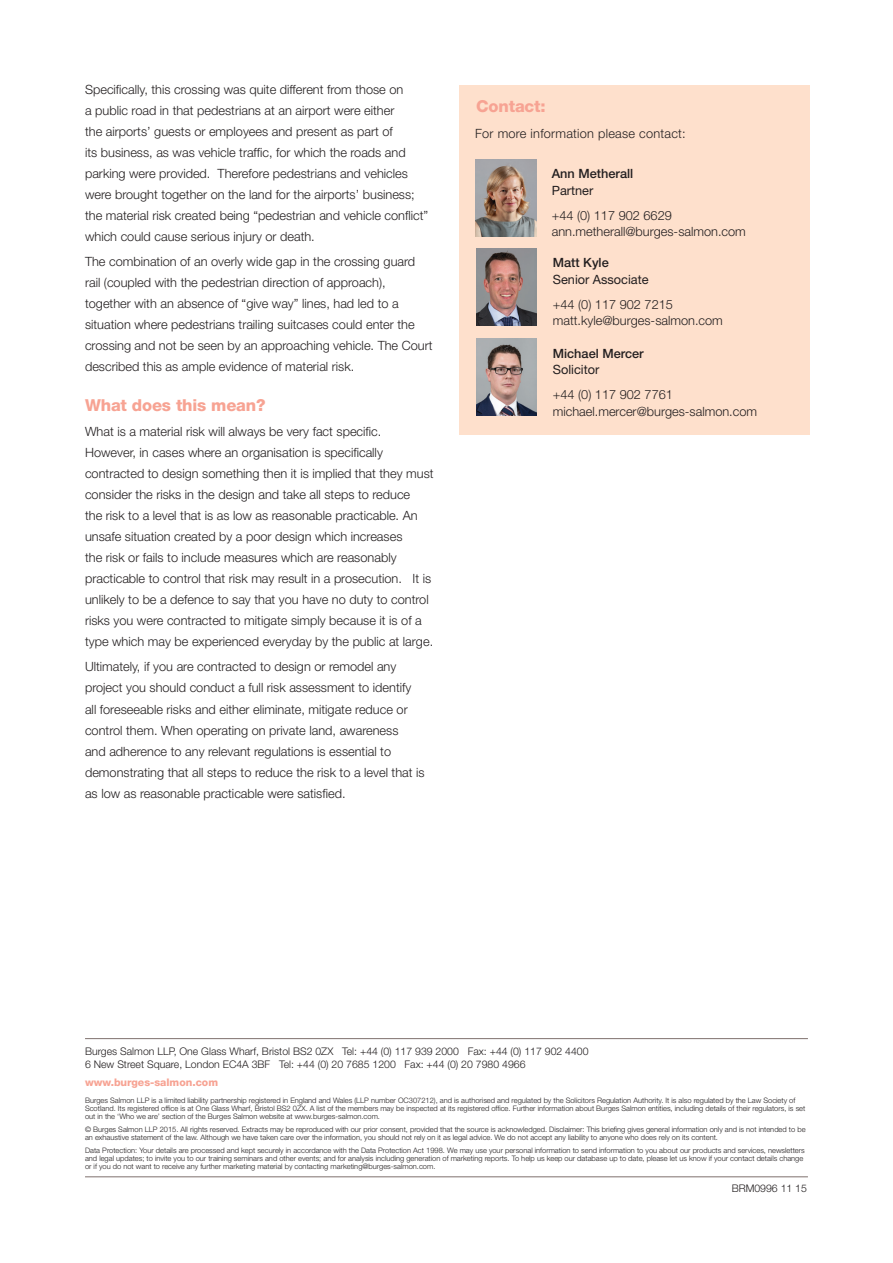
<style>
.page{position:relative;width:893px;height:1263px;background:#fff}
.page>*{position:absolute;margin:0;border:0;box-sizing:border-box;transform-origin:0 0}
.title_-_pink{font:800 16.5px "Helvetica Neue LT Std";letter-spacing:-.01em;color:#f7a393}
.bullet{font:300 12.75px/21px "Helvetica Neue LT Std";color:#231f20}
.bodytext{font:300 12.75px/16.5px "Helvetica Neue LT Std";color:#231f20}
.bodytext-2{font:500 12.75px/16.5px "Helvetica Neue LT Std";color:#231f20}
.bodytext-3{font:300 12.75px "Helvetica Neue LT Std";letter-spacing:.02em;color:#231f20}
.bodytext-4{font:12.75px/16.5px "Helvetica Neue LT Std";color:#231f20}
.t1{font:300 10.5px/13.5px "Helvetica Neue LT Std";color:#231f20}
.t2{font:800 10.5px "Helvetica Neue LT Std";color:#f7a393}
.disclaimer{font:300 7.5px/8.2px "Helvetica Neue LT Std";color:#231f20}
.s1{font-weight:400}
.s2{font-weight:500}
</style>
<div class="page">
<div style="left:459px;top:85px;width:351px;height:350px;background:#fee0cc"></div>
<img style="left:475px;top:160px;width:62px;height:77px">
<img style="left:476px;top:249px;width:61px;height:77px">
<img style="left:476px;top:339px;width:61px;height:77px">
<hr style="left:85px;top:1176px;width:723px;height:1px;background:#7e716d">
<hr style="left:85px;top:1038px;width:723px;height:1px;background:#7e716d">
<p class="bullet" style="left:85px;top:79px;width:345px">Specifically, this crossing was quite different from those on<br>a public road in that pedestrians at an airport were either<br>the airports’ guests or employees and present as part of<br>its business, as was vehicle traffic, for which the roads and parking were provided. Therefore pedestrians and vehicles were brought together on the land for the airports’ business; the material risk created being “pedestrian and vehicle conflict” which could cause serious injury or death.</p>
<p class="bullet" style="left:85px;top:251px;width:349px">The combination of an overly wide gap in the crossing guard rail (coupled with the pedestrian direction of approach), together with an absence of “give way” lines, had led to a situation where pedestrians trailing suitcases could enter the crossing and not be seen by an approaching vehicle. The Court described this as ample evidence of material risk.</p>
<p class="title_-_pink" style="left:85px;top:395px;width:182px">What does this mean?</p>
<p class="bullet" style="left:85px;top:421px;width:350px">What is a material risk will always be very fact specific.<br>However, in cases where an organisation is specifically contracted to design something then it is implied that they must consider the risks in the design and take all steps to reduce<br>the risk to a level that is as low as reasonable practicable. An unsafe situation created by a poor design which increases<br>the risk or fails to include measures which are reasonably practicable to control that risk may result in a prosecution. It is unlikely to be a defence to say that you have no duty to control risks you were contracted to mitigate simply because it is of a type which may be experienced everyday by the public at large.</p>
<p class="bullet" style="left:85px;top:656px;width:341px">Ultimately, if you are contracted to design or remodel any project you should conduct a full risk assessment to identify all foreseeable risks and either eliminate, mitigate reduce or control them. When operating on private land, awareness<br>and adherence to any relevant regulations is essential to demonstrating that all steps to reduce the risk to a level that is as low as reasonable practicable were satisfied.</p>
<p class="title_-_pink" style="left:476px;top:96px;width:71px">Contact:</p>
<p class="bodytext-3" style="left:475px;top:125px;width:212px">For more information please contact:</p>
<p class="bodytext-2" style="left:552px;top:165px;width:83px">Ann Metherall<br><span class="s1">Partner</span></p>
<p class="bodytext" style="left:552px;top:207px;width:196px">+44 (0) 117 902 6629 ann.metherall@burges-salmon.com</p>
<p class="bodytext-4" style="left:553px;top:254px;width:97px"><span class="s2">Matt Kyle<br></span>Senior Associate</p>
<p class="bodytext" style="left:553px;top:296px;width:172px">+44 (0) 117 902 7215 matt.kyle@burges-salmon.com</p>
<p class="bodytext-2" style="left:553px;top:345px;width:92px">Michael Mercer<br><span class="s1">Solicitor</span></p>
<p class="bodytext" style="left:553px;top:386px;width:206px">+44 (0) 117 902 7761 michael.mercer@burges-salmon.com</p>
<p class="t1" style="left:85px;top:1044px;width:505px">Burges Salmon LLP, One Glass Wharf, Bristol BS2 0ZX Tel: +44 (0) 117 939 2000 Fax: +44 (0) 117 902 4400<br>6 New Street Square, London EC4A 3BF Tel: +44 (0) 20 7685 1200 Fax: +44 (0) 20 7980 4966</p>
<p class="t2" style="left:85px;top:1076px;width:135px">www.burges-salmon.com</p>
<p class="disclaimer" style="left:85px;top:1096px;width:722px">Burges Salmon LLP is a limited liability partnership registered in England and Wales (LLP number OC307212), and is authorised and regulated by the Solicitors Regulation Authority. It is also regulated by the Law Society of<br>Scotland. Its registered office is at One Glass Wharf, Bristol BS2 0ZX. A list of the members may be inspected at its registered office. Further information about Burges Salmon entities, including details of their regulators, is set out in the ‘Who we are’ section of the Burges Salmon website at www.burges-salmon.com.</p>
<p class="disclaimer" style="left:85px;top:1125px;width:722px">© Burges Salmon LLP 2015. All rights reserved. Extracts may be reproduced with our prior consent, provided that the source is acknowledged. Disclaimer: This briefing gives general information only and is not intended to be an exhaustive statement of the law. Although we have taken care over the information, you should not rely on it as legal advice. We do not accept any liability to anyone who does rely on its content.</p>
<p class="disclaimer" style="left:85px;top:1145px;width:721px">Data Protection: Your details are processed and kept securely in accordance with the Data Protection Act 1998. We may use your personal information to send information to you about our products and services, newsletters and legal updates; to invite you to our training seminars and other events; and for analysis including generation of marketing reports. To help us keep our database up to date, please let us know if your contact details change or if you do not want to receive any further marketing material by contacting marketing@burges-salmon.com.</p>
<p class="t1" style="left:732px;top:1182px;width:77px">BRM0996 11 15</p>
</div>
